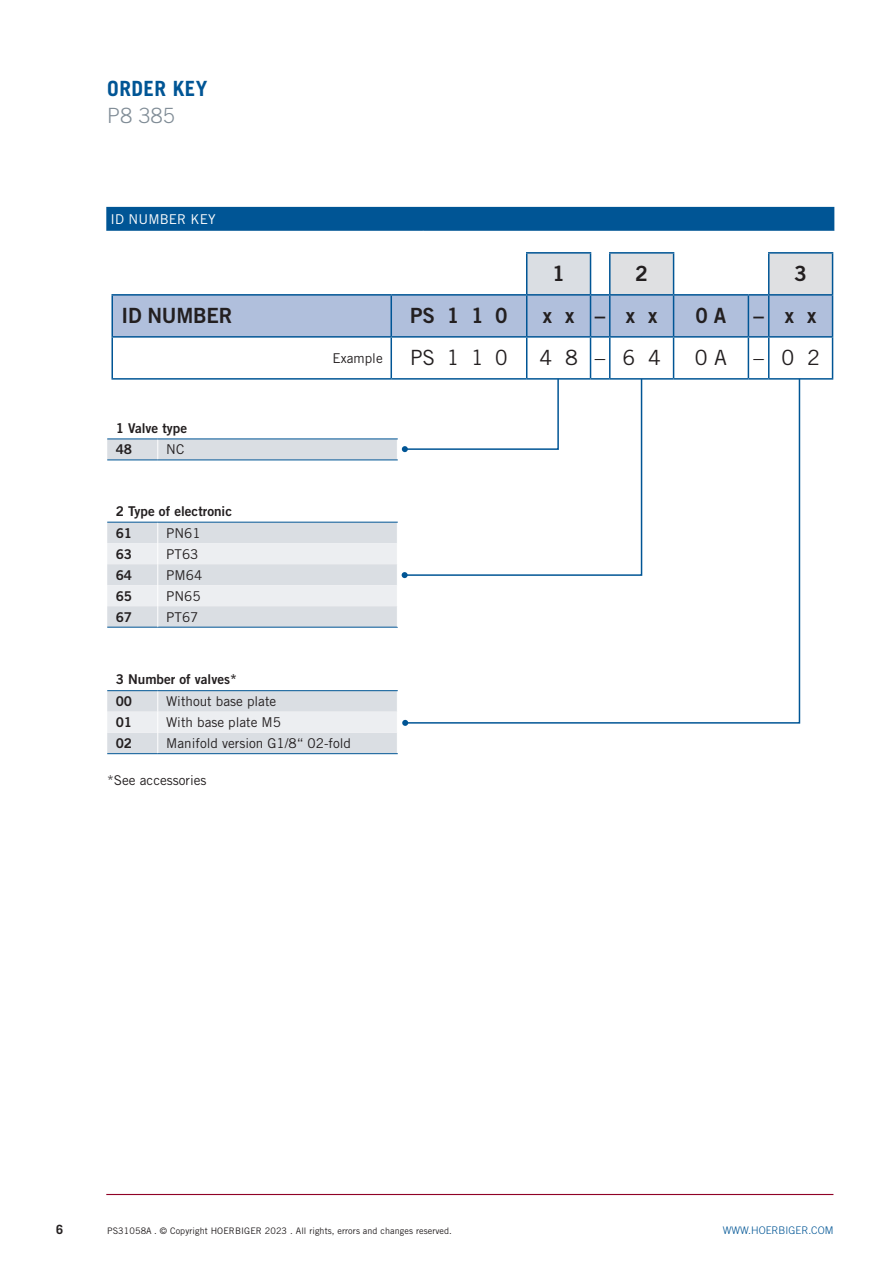
<style>
.page{position:relative;width:893px;height:1263px;background:#fff}
.page>*{position:absolute;margin:0;border:0;box-sizing:border-box;transform-origin:0 0}
.t1{font:21px "Trade Gothic LT Std Bd 2";letter-spacing:-.01em;color:#231f20}
.t2{font:21px "Trade Gothic LT Std";color:#231f20}
.t3{font:700 21px "Trade Gothic LT Std";letter-spacing:.02em;color:#005595}
.t4{font:300 21px "Trade Gothic LT Std";color:#808c96}
.t5{font:13.5px "Trade Gothic LT Std";color:#231f20}
.t6{font:13.5px/21.8px "Trade Gothic LT Std Bd 2";color:#231f20}
.t7{font:13.5px "Trade Gothic LT Std";letter-spacing:.01em;color:#fff}
.t8{font:700 12.75px "Trade Gothic LT Std";color:#231f20}
.t9{font:300 10.5px "Trade Gothic LT Std";color:#005595}
.t10{font:9px "Trade Gothic LT Std";letter-spacing:.01em;color:#231f20}
</style>
<div class="page">
<hr style="left:106px;top:1194px;width:727px;height:1px;background:#900126">
<hr style="left:107px;top:627px;width:51px;height:1px;background:#005595">
<hr style="left:158px;top:627px;width:240px;height:1px;background:#005595">
<hr style="left:107px;top:690px;width:51px;height:1px;background:#005595">
<hr style="left:158px;top:690px;width:240px;height:1px;background:#005595">
<svg style="left:107px;top:522px;width:297px;height:105px;background:#e0e3e8"></svg>
<svg style="left:404px;top:460px;width:397px;height:264px"></svg>
<svg style="left:107px;top:691px;width:301px;height:63px;background:#dde2e7"></svg>
<svg style="left:106px;top:207px;width:728px;height:253px"></svg>
<hr style="left:111px;top:296px;width:2px;height:40px;background:#005595">
<hr style="left:111px;top:336px;width:280px;height:2px;background:#005595">
<hr style="left:111px;top:338px;width:2px;height:40px;background:#005595">
<hr style="left:391px;top:336px;width:136px;height:2px;background:#005595">
<hr style="left:527px;top:336px;width:63px;height:2px;background:#005595">
<hr style="left:590px;top:336px;width:20px;height:2px;background:#005595">
<hr style="left:674px;top:336px;width:74px;height:2px;background:#005595">
<hr style="left:748px;top:336px;width:21px;height:2px;background:#005595">
<hr style="left:111px;top:378px;width:280px;height:2px;background:#005595">
<hr style="left:391px;top:378px;width:136px;height:2px;background:#005595">
<hr style="left:527px;top:378px;width:63px;height:2px;background:#005595">
<hr style="left:590px;top:378px;width:20px;height:2px;background:#005595">
<hr style="left:674px;top:378px;width:74px;height:2px;background:#005595">
<hr style="left:748px;top:378px;width:21px;height:2px;background:#005595">
<hr style="left:390px;top:296px;width:2px;height:40px;background:#005595">
<hr style="left:390px;top:338px;width:2px;height:40px;background:#005595">
<hr style="left:526px;top:252px;width:65px;height:2px;background:#005595">
<hr style="left:111px;top:294px;width:280px;height:2px;background:#005595">
<hr style="left:391px;top:294px;width:136px;height:2px;background:#005595">
<hr style="left:527px;top:294px;width:63px;height:2px;background:#005595">
<hr style="left:590px;top:294px;width:20px;height:2px;background:#005595">
<hr style="left:674px;top:294px;width:74px;height:2px;background:#005595">
<hr style="left:748px;top:294px;width:21px;height:2px;background:#005595">
<hr style="left:526px;top:254px;width:1px;height:40px;background:#005595">
<hr style="left:590px;top:254px;width:1px;height:40px;background:#005595">
<hr style="left:526px;top:296px;width:1px;height:40px;background:#005595">
<hr style="left:590px;top:296px;width:1px;height:40px;background:#005595">
<hr style="left:526px;top:338px;width:1px;height:40px;background:#005595">
<hr style="left:590px;top:338px;width:1px;height:40px;background:#005595">
<hr style="left:609px;top:252px;width:65px;height:2px;background:#005595">
<hr style="left:609px;top:254px;width:1px;height:40px;background:#005595">
<hr style="left:673px;top:254px;width:1px;height:40px;background:#005595">
<hr style="left:768px;top:252px;width:65px;height:2px;background:#005595">
<hr style="left:768px;top:254px;width:1px;height:40px;background:#005595">
<hr style="left:832px;top:254px;width:1px;height:40px;background:#005595">
<hr style="left:609px;top:296px;width:1px;height:40px;background:#005595">
<hr style="left:673px;top:296px;width:1px;height:40px;background:#005595">
<hr style="left:748px;top:296px;width:1px;height:40px;background:#005595">
<hr style="left:768px;top:296px;width:1px;height:40px;background:#005595">
<hr style="left:832px;top:296px;width:1px;height:40px;background:#005595">
<hr style="left:609px;top:338px;width:1px;height:40px;background:#005595">
<hr style="left:673px;top:338px;width:1px;height:40px;background:#005595">
<hr style="left:748px;top:338px;width:1px;height:40px;background:#005595">
<hr style="left:768px;top:338px;width:1px;height:40px;background:#005595">
<hr style="left:832px;top:338px;width:1px;height:40px;background:#005595">
<hr style="left:610px;top:378px;width:64px;height:2px;background:#005595">
<hr style="left:769px;top:378px;width:64px;height:2px;background:#005595">
<hr style="left:610px;top:294px;width:64px;height:2px;background:#005595">
<hr style="left:769px;top:294px;width:64px;height:2px;background:#005595">
<hr style="left:610px;top:336px;width:64px;height:2px;background:#005595">
<hr style="left:769px;top:336px;width:64px;height:2px;background:#005595">
<h1 class="t3" style="left:107px;top:76px;width:102px">ORDER KEY</h1>
<h1 class="t4" style="left:107px;top:103px;width:69px">P8 385</h1>
<p class="t7" style="left:111px;top:211px;width:107px">ID NUMBER KEY</p>
<h1 class="t1" style="left:552px;top:261px;width:14px">1</h1>
<h1 class="t1" style="left:635px;top:261px;width:14px">2</h1>
<h1 class="t1" style="left:794px;top:261px;width:14px">3</h1>
<h1 class="t1" style="left:121px;top:303px;width:112px">ID NUMBER</h1>
<h1 class="t1" style="left:410px;top:303px;width:99px">PS 1 1 0</h1>
<h1 class="t1" style="left:543px;top:303px;width:116px">x x–x x</h1>
<h1 class="t1" style="left:696px;top:303px;width:32px">0 A</h1>
<h1 class="t1" style="left:753px;top:303px;width:65px">– x x</h1>
<p class="t5" style="left:332px;top:350px;width:52px">Example</p>
<h1 class="t2" style="left:410px;top:345px;width:99px">PS 1 1 0</h1>
<h1 class="t2" style="left:539px;top:345px;width:123px">4 8–6 4</h1>
<h1 class="t2" style="left:695px;top:345px;width:34px">0 A</h1>
<h1 class="t2" style="left:753px;top:345px;width:68px">– 0 2</h1>
<p class="t6" style="left:116px;top:417px;width:73px">1 Valve type<br>48</p>
<p class="t5" style="left:166px;top:441px;width:19px">NC</p>
<p class="t6" style="left:116px;top:500px;width:118px">2 Type of electronic<br>61</p>
<p class="t5" style="left:166px;top:525px;width:36px">PN61</p>
<p class="t6" style="left:116px;top:543px;width:18px">63</p>
<p class="t5" style="left:166px;top:546px;width:34px">PT63</p>
<p class="t6" style="left:116px;top:564px;width:18px">64</p>
<p class="t5" style="left:166px;top:567px;width:37px">PM64</p>
<p class="t6" style="left:116px;top:585px;width:18px">65</p>
<p class="t5" style="left:166px;top:588px;width:36px">PN65</p>
<p class="t6" style="left:116px;top:606px;width:18px">67</p>
<p class="t5" style="left:166px;top:609px;width:34px">PT67</p>
<p class="t6" style="left:116px;top:668px;width:123px">3 Number of valves*<br>00</p>
<p class="t5" style="left:166px;top:693px;width:111px">Without base plate</p>
<p class="t6" style="left:116px;top:711px;width:18px">01</p>
<p class="t5" style="left:166px;top:714px;width:116px">With base plate M5</p>
<p class="t6" style="left:116px;top:732px;width:18px">02</p>
<p class="t5" style="left:166px;top:735px;width:186px">Manifold version G1/8“ 02-fold</p>
<p class="t5" style="left:107px;top:772px;width:101px">*See accessories</p>
<p class="t8" style="left:56px;top:1222px;width:9px">6</p>
<p class="t10" style="left:107px;top:1226px;width:346px">PS31058A . © Copyright HOERBIGER 2023 . All rights, errors and changes reserved.</p>
<p class="t9" style="left:723px;top:1224px;width:112px">WWW.HOERBIGER.COM</p>
</div>
